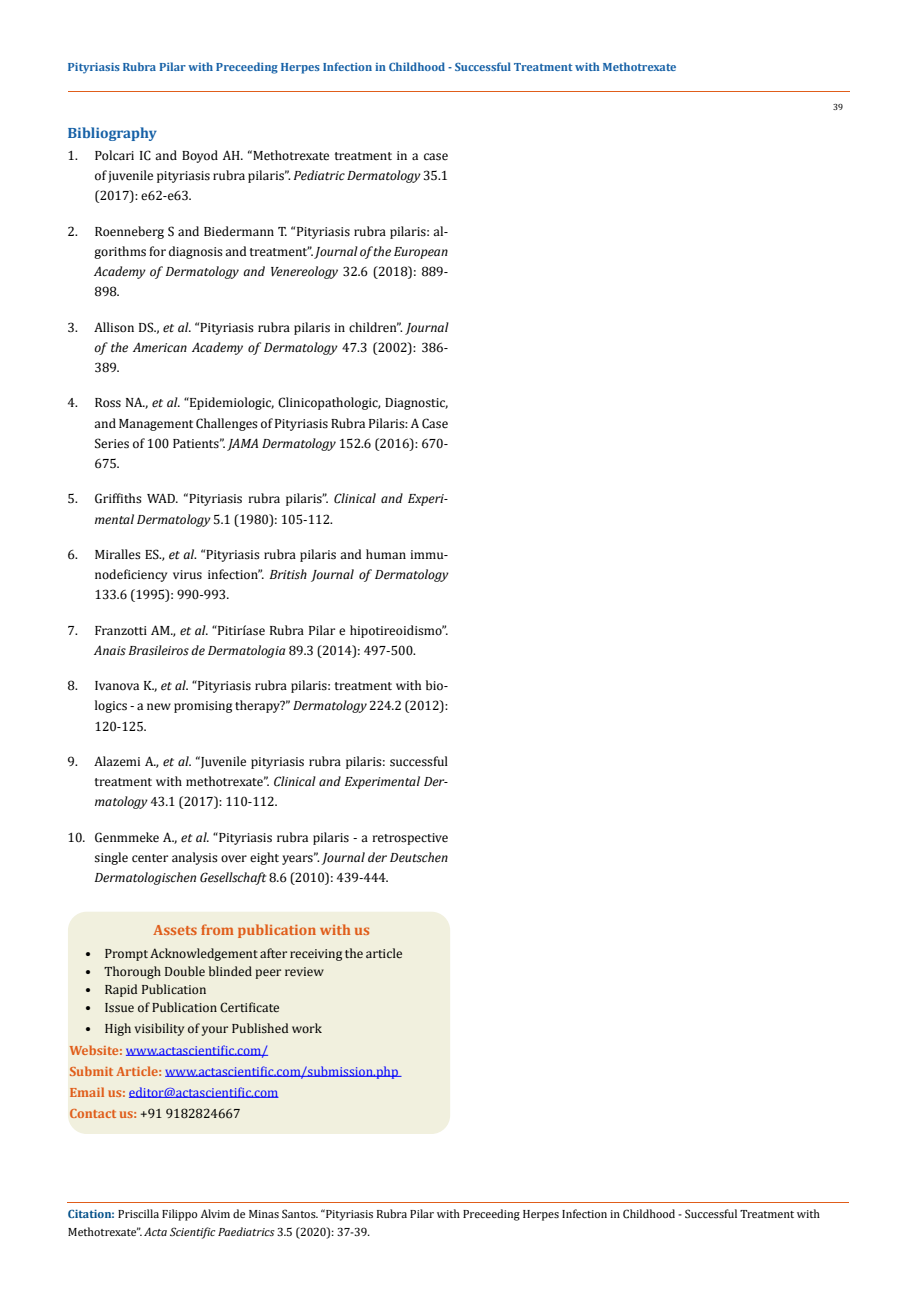
<style>
.page{position:relative;width:917px;height:1296px;background:#fff}
.page>*{position:absolute;margin:0;border:0;box-sizing:border-box;transform-origin:0 0}
.t1{font:700 15px "Cambria";color:#e05d1a}
.t2{font:700 15px "Cambria";color:#1560a6}
.t3{font:13.5px/20.2px "Cambria";color:#000;text-align:justify}
.t4{font:13.5px/21px "Cambria";color:#00f}
.t5{font:12px/18px "Cambria";color:#000}
.t6{font:700 12px "Cambria";color:#1560a6}
.t7{font:9px "Cambria";color:#000}
.s1{font-style:italic}
.s2{font-weight:700;color:#e05d1a}
.s3{color:#000}
.s4{font-weight:700;color:#035089}
</style>
<div class="page">
<hr style="left:68px;top:92px;width:781px;height:1px;background:#e05d1a">
<div style="left:69px;top:912px;width:380px;height:221px;background:#f1f0de;border-radius:18px"></div>
<div style="left:68px;top:912px;width:382px;height:222px;border:2px solid #f1f0de;border-radius:18px"></div>
<hr style="left:126px;top:1055px;width:142px;height:1px;background:#00f">
<hr style="left:165px;top:1076px;width:236px;height:1px;background:#00f">
<hr style="left:129px;top:1097px;width:149px;height:1px;background:#00f">
<hr style="left:67px;top:1202px;width:781px;height:1px;background:#e05d1a">
<p class="t6" style="left:68px;top:59px;width:610px">Pityriasis Rubra Pilar with Preceeding Herpes Infection in Childhood - Successful Treatment with Methotrexate</p>
<p class="t2" style="left:68px;top:122px;width:91px">Bibliography</p>
<p class="t3" style="left:94px;top:145px;width:355px;text-indent:-27px">1. Polcari IC and Boyod AH. “Methotrexate treatment in a case of juvenile pityriasis rubra pilaris”. <span class="s1">Pediatric Dermatology</span> 35.1 (2017): e62-e63.</p>
<p class="t3" style="left:94px;top:221px;width:355px;text-indent:-27px">2. Roenneberg S and Biedermann T. “Pityriasis rubra pilaris: al&shy;gorithms for diagnosis and treatment”. <span class="s1">Journal of the European Academy of Dermatology and Venereology</span> 32.6 (2018): 889- 898.</p>
<p class="t3" style="left:94px;top:317px;width:355px;text-indent:-27px">3. Allison DS., <span class="s1">et al</span>. “Pityriasis rubra pilaris in children”. <span class="s1">Journal of the American Academy of Dermatology</span> 47.3 (2002): 386- 389.</p>
<p class="t3" style="left:94px;top:393px;width:355px;text-indent:-27px">4. Ross NA., <span class="s1">et al</span>. “Epidemiologic, Clinicopathologic, Diagnostic, and Management Challenges of Pityriasis Rubra Pilaris: A Case Series of 100 Patients”. <span class="s1">JAMA Dermatology</span> 152.6 (2016): 670- 675.</p>
<p class="t3" style="left:94px;top:489px;width:355px;text-indent:-27px">5. Griffiths WAD. “Pityriasis rubra pilaris”. <span class="s1">Clinical and Experi&shy;mental Dermatology</span> 5.1 (1980): 105-112.</p>
<p class="t3" style="left:94px;top:544px;width:355px;text-indent:-27px">6. Miralles ES., <span class="s1">et al</span>. “Pityriasis rubra pilaris and human immu&shy;nodeficiency virus infection”. <span class="s1">British Journal of Dermatology </span>133.6 (1995): 990-993.</p>
<p class="t3" style="left:67px;top:620px;width:382px;text-align:center">7. Franzotti AM., <span class="s1">et al</span>. “Pitiríase Rubra Pilar e hipotireoidismo”.<br><span class="s1">Anais Brasileiros de Dermatologia</span> 89.3 (2014): 497-500.</p>
<p class="t3" style="left:94px;top:675px;width:355px;text-indent:-27px">8. Ivanova K., <span class="s1">et al</span>. “Pityriasis rubra pilaris: treatment with bio&shy;logics - a new promising therapy?” <span class="s1">Dermatology</span> 224.2 (2012):<br>120-125.</p>
<p class="t3" style="left:94px;top:751px;width:355px;text-indent:-27px">9. Alazemi A., <span class="s1">et al</span>. “Juvenile pityriasis rubra pilaris: successful treatment with methotrexate”. <span class="s1">Clinical and Experimental Der&shy;matology</span> 43.1 (2017): 110-112.</p>
<p class="t3" style="left:94px;top:827px;width:355px;text-indent:-27px">10. Genmmeke A., <span class="s1">et al</span>. “Pityriasis rubra pilaris - a retrospective single center analysis over eight years”. <span class="s1">Journal der Deutschen Dermatologischen Gesellschaft</span> 8.6 (2010): 439-444.</p>
<p class="t1" style="left:154px;top:919px;width:218px">Assets from publication with us</p>
<p class="t3" style="left:85px;top:943px;width:319px">• Prompt Acknowledgement after receiving the article</p>
<p class="t3" style="left:85px;top:961px;width:240px">• Thorough Double blinded peer review</p>
<p class="t3" style="left:85px;top:979px;width:123px">• Rapid Publication</p>
<p class="t3" style="left:85px;top:997px;width:196px">• Issue of Publication Certificate</p>
<p class="t3" style="left:85px;top:1018px;width:238px">• High visibility of your Published work</p>
<p class="t4" style="left:69px;top:1039px;width:330px"><span class="s2">Website:</span> www.actascientific.com/<br><span class="s2">Submit Article:</span> www.actascientific.com/submission.php <span class="s2">Email us:</span> editor@actascientific.com<br><span class="s2">Contact us:</span> <span class="s3">+91 9182824667</span></p>
<p class="t7" style="left:833px;top:102px;width:11px">39</p>
<p class="t5" style="left:68px;top:1204px;width:753px"><span class="s4">Citation:</span> Priscilla Filippo Alvim de Minas Santos. “Pityriasis Rubra Pilar with Preceeding Herpes Infection in Childhood - Successful Treatment with<br>Methotrexate”. <span class="s1">Acta Scientific Paediatrics</span> 3.5 (2020): 37-39.</p>
</div>
